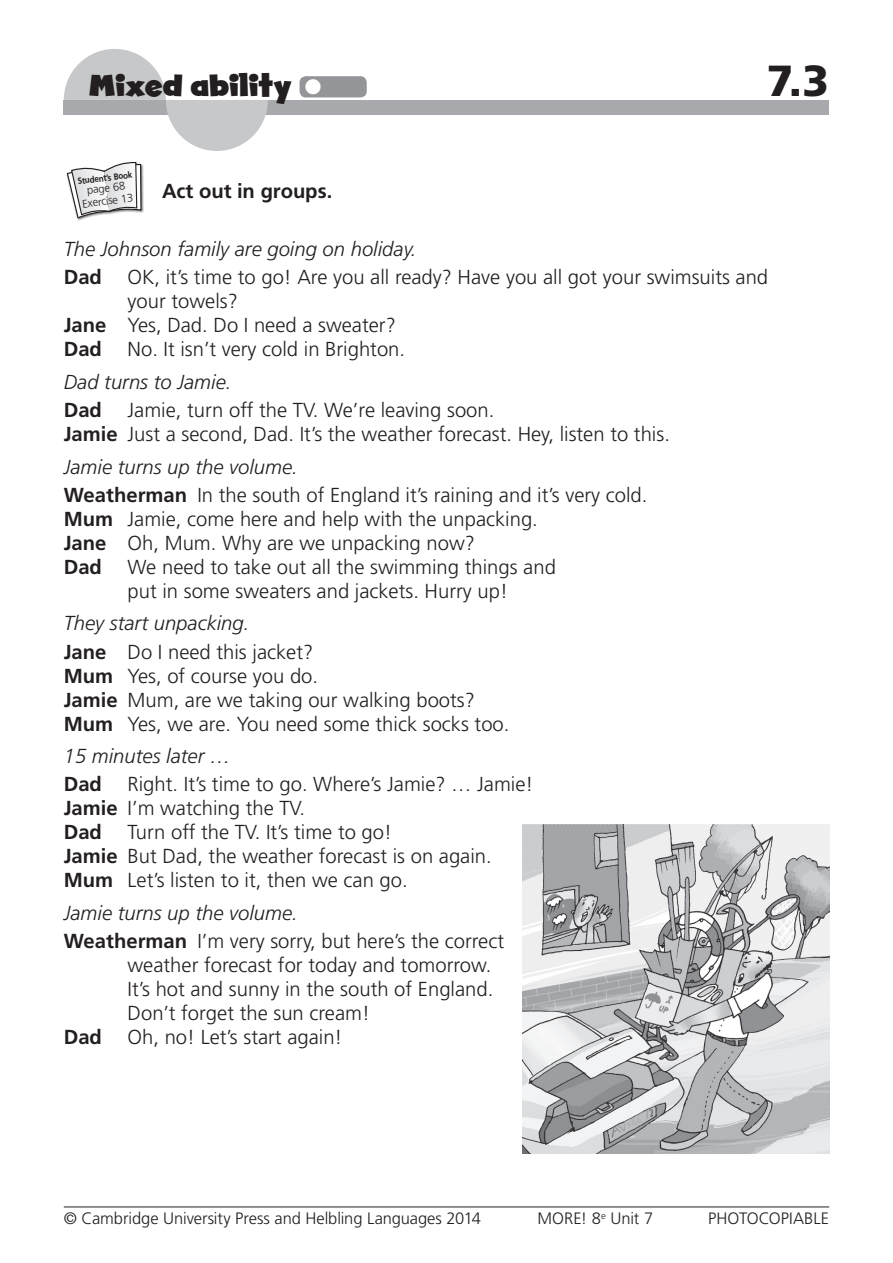
<style>
.page{position:relative;width:893px;height:1263px;background:#fff}
.page>*{position:absolute;margin:0;border:0;box-sizing:border-box;transform-origin:0 0}
.t1{font:900 43.5px "Frutiger LT Std";color:#231f20}
.t2{font:31.5px "Ghost Kid AOE";letter-spacing:.005em;color:#231f20}
.t3{font:300 20.25px/24px "Frutiger LT Std";color:#231f20}
.t4{font:italic 300 20.25px/28.2px "Frutiger LT Std";color:#231f20}
.t5{font:700 20.25px "Frutiger LT Std";color:#231f20}
.t6{font:300 16.5px "Frutiger LT Std";letter-spacing:-.005em;color:#231f20}
.t7{font:300 11.25px/12.9px "Frutiger LT Std";color:#231f20;text-align:center}
.t8{font:700 9px "Frutiger LT Std";color:#231f20;scale:.9 1}
.s1{color:#fff}
.s2{font-weight:700}
.s3{font-style:italic}
.s4{font-weight:700;font-style:normal}
.s5{font-style:normal}
</style>
<div class="page">
<hr style="left:64px;top:1206px;width:765px;height:1px;background:#231f20">
<div style="left:66px;top:161px;width:79px;height:60px;background:#231f20;opacity:.6"></div>
<svg style="left:66px;top:161px;width:76px;height:58px"></svg>
<div style="left:64px;top:100px;width:765px;height:15px;background:#a8a9ad"></div>
<svg style="left:64px;top:49px;width:204px;height:102px"></svg>
<div style="left:300px;top:76px;width:67px;height:21px;background:#939598;border-radius:6px"></div>
<img style="left:523px;top:825px;width:306px;height:329px">
<h2 class="t2" style="left:89px;top:67px;width:234px">Mixed ability <span class="s1">●</span></h2>
<h1 class="t1" style="left:767px;top:55px;width:64px">7.3</h1>
<p class="t8" style="left:77px;top:176px;width:63px;rotate:-7deg">Student’s Book</p>
<p class="t7" style="left:80px;top:185px;width:52px;rotate:-7deg">page 68<br>Exercise 13</p>
<p class="t5" style="left:162px;top:179px;width:172px">Act out in groups.</p>
<p class="t4" style="left:64px;top:235px;width:354px">The Johnson family are going on holiday.</p>
<p class="t5" style="left:64px;top:265px;width:40px">Dad</p>
<p class="t3" style="left:128px;top:266px;width:642px">OK, it’s time to go! Are you all ready? Have you all got your swimsuits and</p>
<p class="t3" style="left:128px;top:290px;width:112px">your towels?</p>
<p class="t3" style="left:64px;top:314px;width:333px"><span class="s2">Jane</span> Yes, Dad. Do I need a sweater?</p>
<p class="t5" style="left:64px;top:337px;width:40px">Dad</p>
<p class="t3" style="left:128px;top:338px;width:279px">No. It isn’t very cold in Brighton.</p>
<p class="t4" style="left:64px;top:368px;width:169px">Dad turns to Jamie.</p>
<p class="t5" style="left:64px;top:398px;width:40px">Dad</p>
<p class="t3" style="left:64px;top:398px;width:608px;text-indent:64px">Jamie, turn off the TV. We’re leaving soon.<br><span class="s2">Jamie</span> Just a second, Dad. It’s the weather forecast. Hey, listen to this.</p>
<p class="t3" style="left:64px;top:453px;width:585px;line-height:28.2px"><span class="s3">Jamie turns up the volume.<br></span><span class="s2">Weatherman</span> In the south of England it’s raining and it’s very cold.</p>
<p class="t3" style="left:64px;top:507px;width:476px"><span class="s2">Mum</span> Jamie, come here and help with the unpacking.<br><span class="s2">Jane</span> Oh, Mum. Why are we unpacking now?<br><span class="s2">Dad</span></p>
<p class="t3" style="left:128px;top:555px;width:430px">We need to take out all the swimming things and put in some sweaters and jackets. Hurry up!</p>
<p class="t4" style="left:64px;top:610px;width:251px">They start unpacking.<br><span class="s4">Jane</span> <span class="s5">Do I need this jacket?</span></p>
<p class="t3" style="left:64px;top:664px;width:447px"><span class="s2">Mum</span> Yes, of course you do.<br><span class="s2">Jamie</span> Mum, are we taking our walking boots?<br><span class="s2">Mum</span> Yes, we are. You need some thick socks too.</p>
<p class="t4" style="left:64px;top:742px;width:168px">15 minutes later …</p>
<p class="t5" style="left:64px;top:772px;width:40px">Dad</p>
<p class="t3" style="left:64px;top:773px;width:471px;text-indent:64px">Right. It’s time to go. Where’s Jamie? … Jamie!<br><span class="s2">Jamie</span> I’m watching the TV.<br><span class="s2">Dad</span></p>
<p class="t3" style="left:64px;top:821px;width:430px;text-indent:64px">Turn off the TV. It’s time to go!<br><span class="s2">Jamie</span> But Dad, the weather forecast is on again.<br><span class="s2">Mum</span> Let’s listen to it, then we can go.</p>
<p class="t3" style="left:64px;top:899px;width:442px;line-height:28.2px"><span class="s3">Jamie turns up the volume.<br></span><span class="s2">Weatherman</span> I’m very sorry, but here’s the correct</p>
<p class="t3" style="left:128px;top:953px;width:367px;text-align:justify">weather forecast for today and tomorrow.<br>It’s hot and sunny in the south of England.<br>Don’t forget the sun cream!</p>
<p class="t5" style="left:64px;top:1025px;width:40px">Dad</p>
<p class="t3" style="left:128px;top:1025px;width:216px">Oh, no! Let’s start again!</p>
<p class="t6" style="left:64px;top:1209px;width:419px">© Cambridge University Press and Helbling Languages 2014</p>
<p class="t6" style="left:537px;top:1209px;width:117px">MORE! 8<sup>e</sup> Unit 7</p>
<p class="t6" style="left:708px;top:1209px;width:122px">PHOTOCOPIABLE</p>
</div>
